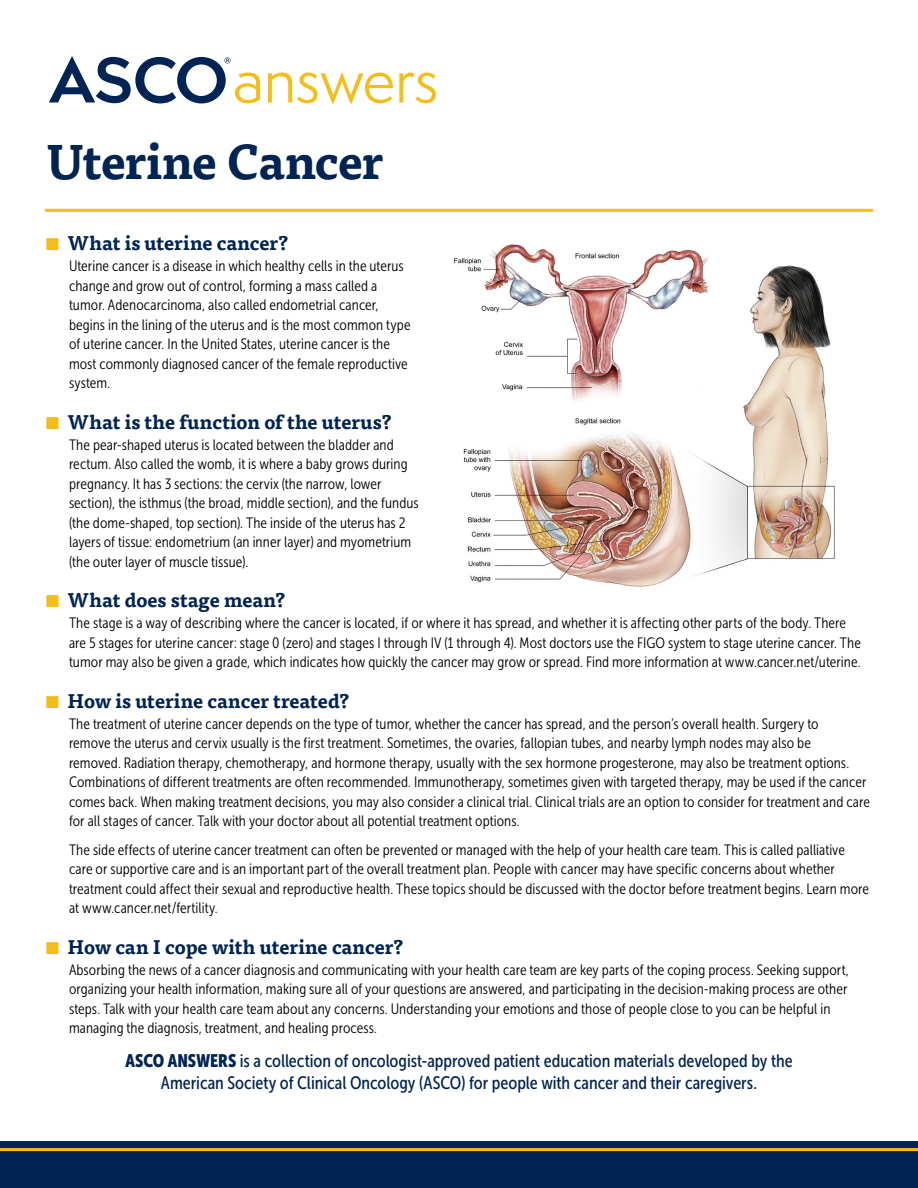
<style>
.page{position:relative;width:918px;height:1188px;background:#fff}
.page>*{position:absolute;margin:0;border:0;box-sizing:border-box;transform-origin:0 0}
.t1{font:700 48px "Tisa Pro";letter-spacing:-.025em;color:#002453}
.header_2{font:700 19.5px "Tisa Pro";letter-spacing:-.005em;color:#002453}
.t2{font:18px/22.5px "Museo Sans Cond 500";letter-spacing:-.005em;color:#002453;text-align:center}
.main_text_under_head{font:15px/19.5px "Museo Sans Cond 300";letter-spacing:.005em;color:#000}
.s1{font-family:"Museo Sans Cond 900"}
</style>
<div class="page">
<svg style="left:49px;top:56px;width:211px;height:47px"></svg>
<svg style="left:268px;top:72px;width:125px;height:32px"></svg>
<svg style="left:399px;top:72px;width:37px;height:31px"></svg>
<div style="left:0;top:1141px;width:918px;height:47px;background:#002453"></div>
<hr style="left:0;top:1148px;width:918px;height:3px;background:#f5bd17">
<hr style="left:45px;top:209px;width:828px;height:3px;background:#f5bd17">
<img style="left:454px;top:244px;width:381px;height:343px">
<h1 class="t1" style="left:45px;top:123px;width:340px">Uterine Cancer</h1>
<h2 class="header_2" style="left:68px;top:227px;width:222px">What is uterine cancer?</h2>
<p class="main_text_under_head" style="left:69px;top:256px;width:343px">Uterine cancer is a disease in which healthy cells in the uterus change and grow out of control, forming a mass called a tumor. Adenocarcinoma, also called endometrial cancer, begins in the lining of the uterus and is the most common type of uterine cancer. In the United States, uterine cancer is the most commonly diagnosed cancer of the female reproductive system.</p>
<h2 class="header_2" style="left:68px;top:406px;width:326px">What is the function of the uterus?</h2>
<p class="main_text_under_head" style="left:69px;top:435px;width:351px">The pear-shaped uterus is located between the bladder and rectum. Also called the womb, it is where a baby grows during pregnancy. It has 3 sections: the cervix (the narrow, lower section), the isthmus (the broad, middle section), and the fundus (the dome-shaped, top section). The inside of the uterus has 2 layers of tissue: endometrium (an inner layer) and myometrium (the outer layer of muscle tissue).</p>
<h2 class="header_2" style="left:68px;top:584px;width:220px">What does stage mean?</h2>
<p class="main_text_under_head" style="left:69px;top:613px;width:793px">The stage is a way of describing where the cancer is located, if or where it has spread, and whether it is affecting other parts of the body. There are 5 stages for uterine cancer: stage 0 (zero) and stages I through IV (1 through 4). Most doctors use the FIGO system to stage uterine cancer. The tumor may also be given a grade, which indicates how quickly the cancer may grow or spread. Find more information at www.cancer.net/uterine.</p>
<h2 class="header_2" style="left:68px;top:685px;width:284px">How is uterine cancer treated?</h2>
<p class="main_text_under_head" style="left:69px;top:714px;width:803px">The treatment of uterine cancer depends on the type of tumor, whether the cancer has spread, and the person’s overall health. Surgery to<br>remove the uterus and cervix usually is the first treatment. Sometimes, the ovaries, fallopian tubes, and nearby lymph nodes may also be<br>removed. Radiation therapy, chemotherapy, and hormone therapy, usually with the sex hormone progesterone, may also be treatment options.<br>Combinations of different treatments are often recommended. Immunotherapy, sometimes given with targeted therapy, may be used if the cancer comes back. When making treatment decisions, you may also consider a clinical trial. Clinical trials are an option to consider for treatment and care for all stages of cancer. Talk with your doctor about all potential treatment options.</p>
<p class="main_text_under_head" style="left:69px;top:840px;width:802px">The side effects of uterine cancer treatment can often be prevented or managed with the help of your health care team. This is called palliative care or supportive care and is an important part of the overall treatment plan. People with cancer may have specific concerns about whether treatment could affect their sexual and reproductive health. These topics should be discussed with the doctor before treatment begins. Learn more at www.cancer.net/fertility.</p>
<h2 class="header_2" style="left:68px;top:931px;width:338px">How can I cope with uterine cancer?</h2>
<p class="main_text_under_head" style="left:69px;top:960px;width:782px">Absorbing the news of a cancer diagnosis and communicating with your health care team are key parts of the coping process. Seeking support, organizing your health information, making sure all of your questions are answered, and participating in the decision-making process are other steps. Talk with your health care team about any concerns. Understanding your emotions and those of people close to you can be helpful in managing the diagnosis, treatment, and healing process.</p>
<p class="t2" style="left:125px;top:1049px;width:669px"><span class="s1">ASCO ANSWERS</span> is a collection of oncologist-approved patient education materials developed by the<br>American Society of Clinical Oncology (ASCO) for people with cancer and their caregivers.</p>
</div>
